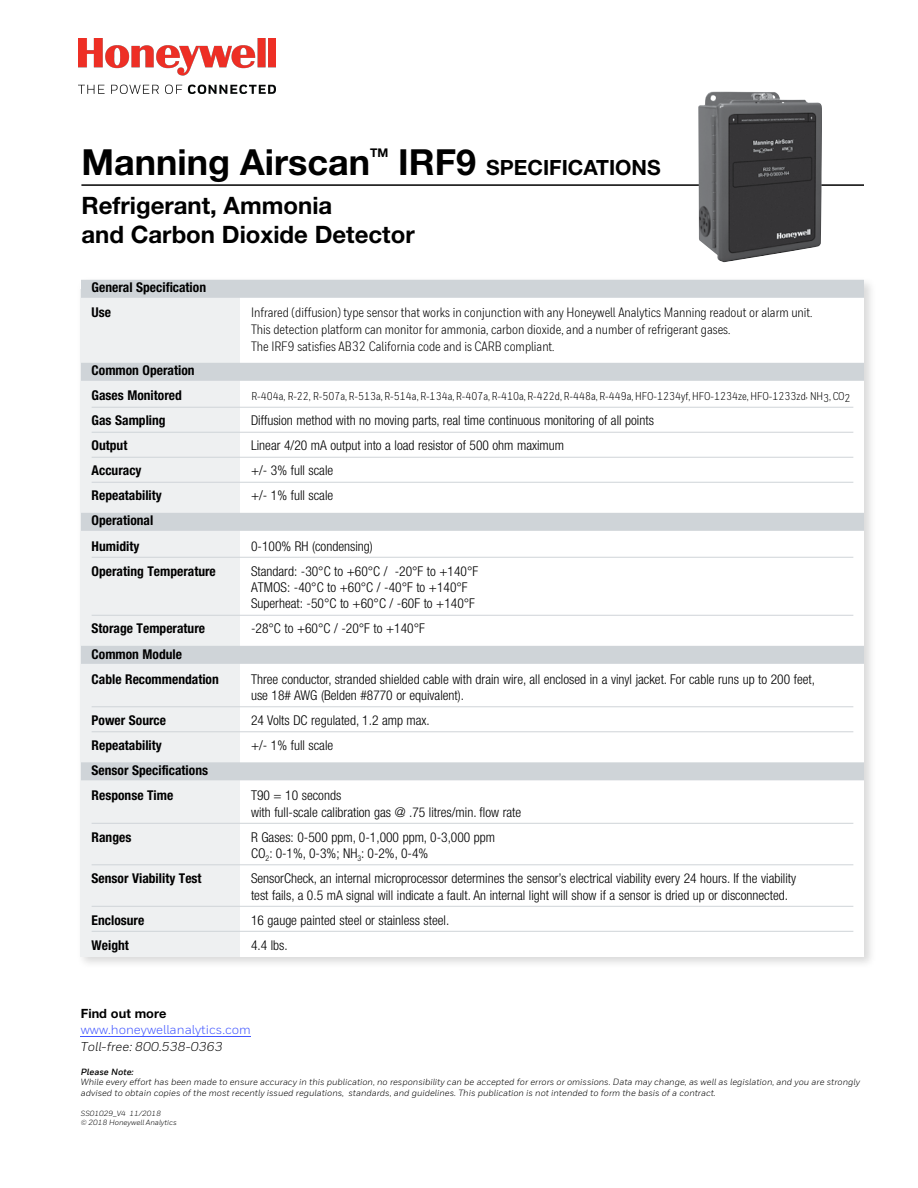
<style>
.page{position:relative;width:918px;height:1188px;background:#fff}
.page>*{position:absolute;margin:0;border:0;box-sizing:border-box;transform-origin:0 0}
.t1{font:700 36px "Helvetica Neue";color:#000}
.t2{font:700 24px/28.8px "Helvetica Neue";color:#000}
.t3{font:700 21px "Helvetica Neue";color:#000}
.t4{font:300 condensed 13.5px/16.5px "Helvetica Neue";color:#000}
.t5{font:700 condensed 13.5px/25px "Helvetica Neue";color:#000}
.t6{font:13.5px/16.8px "Honeywell Cond Web";color:#000}
.t7{font:12.75px "Honeywell Sans Web";color:#4055ff}
.t8{font:italic 12.75px "Honeywell Sans Web";color:#000}
.t9{font:700 12.75px "Helvetica Neue";color:#000}
.t10{font:700 12px "Helvetica Neue";color:#000}
.t11{font:11.25px "Honeywell Cond Web";color:#000}
.t12{font:italic 9px/10.5px "Honeywell Sans Web";color:#000}
.t13{font:italic 700 9px "Honeywell Sans Web";color:#000}
.t14{font:italic 7.5px/9px "Honeywell Sans Web";color:#000}
.s1{font-size:36px}
</style>
<div class="page">
<hr style="left:81px;top:184px;width:783px;height:2px;background:#000">
<div style="left:77px;top:277px;width:799px;height:692px;background:#000;opacity:.15"></div>
<div style="left:81px;top:280px;width:783px;height:677px;background:#fff"></div>
<div style="left:81px;top:290px;width:159px;height:667px;background:#eef0f1"></div>
<div style="left:81px;top:280px;width:783px;height:18px;background:#cfd4d8"></div>
<div style="left:81px;top:363px;width:783px;height:18px;background:#cfd4d8"></div>
<hr style="left:92px;top:407px;width:761px;height:1px;background:#cfd4d8">
<hr style="left:92px;top:432px;width:761px;height:1px;background:#cfd4d8">
<hr style="left:92px;top:457px;width:761px;height:1px;background:#cfd4d8">
<hr style="left:92px;top:482px;width:761px;height:1px;background:#cfd4d8">
<div style="left:81px;top:513px;width:783px;height:18px;background:#cfd4d8"></div>
<hr style="left:92px;top:557px;width:761px;height:1px;background:#cfd4d8">
<hr style="left:92px;top:615px;width:761px;height:1px;background:#cfd4d8">
<div style="left:81px;top:646px;width:783px;height:18px;background:#cfd4d8"></div>
<hr style="left:92px;top:706px;width:761px;height:1px;background:#cfd4d8">
<hr style="left:92px;top:731px;width:761px;height:1px;background:#cfd4d8">
<div style="left:81px;top:762px;width:783px;height:18px;background:#cfd4d8"></div>
<hr style="left:92px;top:823px;width:761px;height:1px;background:#cfd4d8">
<hr style="left:92px;top:864px;width:761px;height:1px;background:#cfd4d8">
<hr style="left:92px;top:906px;width:761px;height:1px;background:#cfd4d8">
<hr style="left:92px;top:931px;width:761px;height:1px;background:#cfd4d8">
<img style="left:698px;top:91px;width:125px;height:171px">
<hr style="left:81px;top:1036px;width:170px;height:1px;background:#4055ff">
<img style="left:79px;top:38px;width:197px;height:55px">
<h1 class="t1" style="left:81px;top:139px;width:290px">Manning Airscan</h1>
<p class="t10" style="left:370px;top:145px;width:20px">TM</p>
<h3 class="t3" style="left:398px;top:154px;width:264px"><span class="s1">IRF9</span> SPECIFICATIONS</h3>
<h2 class="t2" style="left:81px;top:191px;width:335px">Refrigerant, Ammonia<br>and Carbon Dioxide Detector</h2>
<p class="t5" style="left:92px;top:275px;width:116px">General Specification<br>Use</p>
<p class="t6" style="left:251px;top:304px;width:563px">Infrared (diffusion) type sensor that works in conjunction with any Honeywell Analytics Manning readout or alarm unit.<br>This detection platform can monitor for ammonia, carbon dioxide, and a number of refrigerant gases.<br>The IRF9 satisfies AB32 California code and is CARB compliant.</p>
<p class="t5" style="left:92px;top:358px;width:104px">Common Operation<br>Gases Monitored</p>
<p class="t11" style="left:251px;top:389px;width:600px">R-404a, R-22, R-507a, R-513a, R-514a, R-134a, R-407a, R-410a, R-422d, R-448a, R-449a, HFO-1234yf, HFO-1234ze, HFO-1233zd, NH3, CO2</p>
<p class="t5" style="left:92px;top:408px;width:76px">Gas Sampling</p>
<p class="t4" style="left:251px;top:412px;width:404px">Diffusion method with no moving parts, real time continuous monitoring of all points</p>
<p class="t5" style="left:92px;top:433px;width:37px">Output</p>
<p class="t4" style="left:251px;top:437px;width:315px">Linear 4/20 mA output into a load resistor of 500 ohm maximum</p>
<p class="t5" style="left:92px;top:458px;width:51px">Accuracy</p>
<p class="t4" style="left:251px;top:462px;width:84px">+/- 3% full scale</p>
<p class="t5" style="left:92px;top:483px;width:72px">Repeatability</p>
<p class="t4" style="left:251px;top:487px;width:84px">+/- 1% full scale</p>
<p class="t5" style="left:92px;top:508px;width:63px">Operational<br>Humidity</p>
<p class="t4" style="left:251px;top:537px;width:123px">0-100% RH (condensing)</p>
<p class="t5" style="left:92px;top:558px;width:126px">Operating Temperature</p>
<p class="t4" style="left:251px;top:562px;width:229px">Standard: -30°C to +60°C / -20°F to +140°F<br>ATMOS: -40°C to +60°C / -40°F to +140°F<br>Superheat: -50°C to +60°C / -60F to +140°F</p>
<p class="t5" style="left:92px;top:616px;width:115px">Storage Temperature</p>
<p class="t4" style="left:251px;top:620px;width:175px">-28°C to +60°C / -20°F to +140°F</p>
<p class="t5" style="left:92px;top:641px;width:129px">Common Module<br>Cable Recommendation</p>
<p class="t4" style="left:251px;top:670px;width:565px">Three conductor, stranded shielded cable with drain wire, all enclosed in a vinyl jacket. For cable runs up to 200 feet, use 18# AWG (Belden #8770 or equivalent).</p>
<p class="t5" style="left:92px;top:708px;width:76px">Power Source</p>
<p class="t4" style="left:251px;top:712px;width:180px">24 Volts DC regulated, 1.2 amp max.</p>
<p class="t5" style="left:92px;top:733px;width:72px">Repeatability</p>
<p class="t4" style="left:251px;top:737px;width:84px">+/- 1% full scale</p>
<p class="t5" style="left:92px;top:758px;width:118px">Sensor Specifications<br>Response Time</p>
<p class="t4" style="left:251px;top:787px;width:272px">T90 = 10 seconds<br>with full-scale calibration gas @ .75 litres/min. flow rate</p>
<p class="t5" style="left:92px;top:824px;width:41px">Ranges</p>
<p class="t4" style="left:251px;top:828px;width:246px">R Gases: 0-500 ppm, 0-1,000 ppm, 0-3,000 ppm<br>CO<sub>2</sub>: 0-1%, 0-3%; NH<sub>3</sub>: 0-2%, 0-4%</p>
<p class="t5" style="left:92px;top:866px;width:112px">Sensor Viability Test</p>
<p class="t4" style="left:251px;top:870px;width:547px">SensorCheck, an internal microprocessor determines the sensor’s electrical viability every 24 hours. If the viability test fails, a 0.5 mA signal will indicate a fault. An internal light will show if a sensor is dried up or disconnected.</p>
<p class="t5" style="left:92px;top:907px;width:54px">Enclosure</p>
<p class="t4" style="left:251px;top:911px;width:200px">16 gauge painted steel or stainless steel.</p>
<p class="t5" style="left:92px;top:932px;width:39px">Weight</p>
<p class="t4" style="left:251px;top:936px;width:38px">4.4 lbs.</p>
<p class="t9" style="left:81px;top:1006px;width:87px">Find out more</p>
<p class="t7" style="left:81px;top:1022px;width:172px">www.honeywellanalytics.com</p>
<p class="t8" style="left:81px;top:1039px;width:143px">Toll-free: 800.538-0363</p>
<p class="t13" style="left:81px;top:1066px;width:54px">Please Note:</p>
<p class="t12" style="left:81px;top:1077px;width:781px">While every effort has been made to ensure accuracy in this publication, no responsibility can be accepted for errors or omissions. Data may change, as well as legislation, and you are strongly advised to obtain copies of the most recently issued regulations, standards, and guidelines. This publication is not intended to form the basis of a contract.</p>
<p class="t14" style="left:81px;top:1109px;width:97px">SS01029_V4 11/2018<br>© 2018 Honeywell Analytics</p>
</div>
